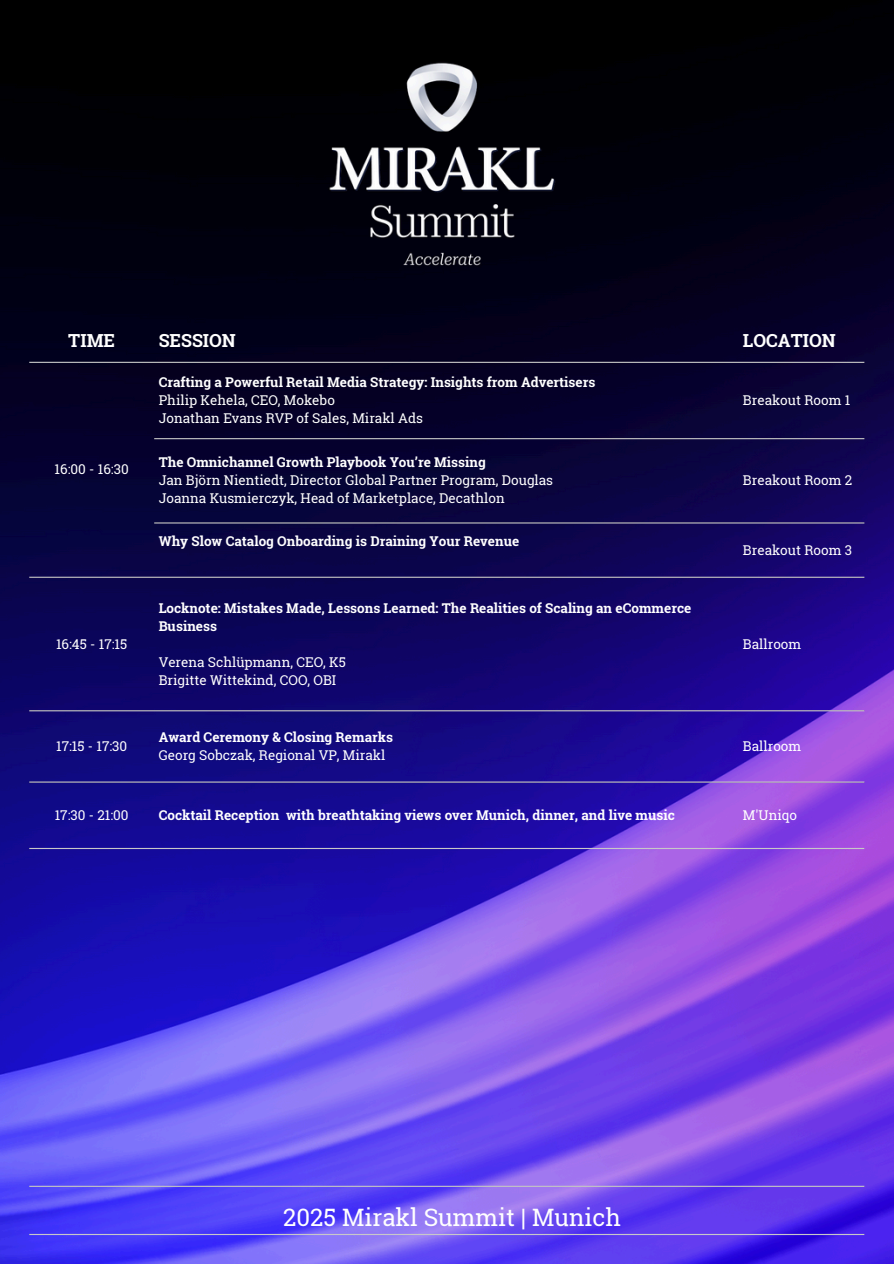
<style>
.page{position:relative;width:894px;height:1264px;background:#fff}
.page>*{position:absolute;margin:0;border:0;box-sizing:border-box;transform-origin:0 0}
.t1{font:24px "Roboto Slab";color:#fff}
.t2{font:700 18px "Roboto Slab";color:#fff}
.t3{font:13.5px "Roboto Slab";color:#fff}
.t4{font:700 13.5px/18px "Roboto Slab";color:#fff}
</style>
<div class="page">
<img style="left:0;top:0;width:893px;height:1263px">
<hr style="left:29px;top:362px;width:835px;height:1px;background:#c8c8c8">
<hr style="left:154px;top:438px;width:710px;height:1px;background:#c8c8c8">
<hr style="left:154px;top:522px;width:710px;height:1px;background:#c8c8c8">
<hr style="left:29px;top:576px;width:835px;height:2px;background:#c8c8c8">
<hr style="left:29px;top:710px;width:835px;height:1px;background:#c8c8c8">
<hr style="left:29px;top:781px;width:835px;height:1px;background:#c8c8c8">
<hr style="left:29px;top:848px;width:835px;height:1px;background:#c8c8c8">
<hr style="left:29px;top:1185px;width:835px;height:1px;background:#c8c8c8">
<hr style="left:29px;top:1233px;width:835px;height:1px;background:#c8c8c8">
<p class="t2" style="left:68px;top:328px;width:48px">TIME</p>
<p class="t2" style="left:159px;top:328px;width:79px">SESSION</p>
<p class="t2" style="left:742px;top:328px;width:94px">LOCATION</p>
<p class="t3" style="left:55px;top:460px;width:76px">16:00 - 16:30</p>
<p class="t3" style="left:56px;top:634px;width:73px">16:45 - 17:15</p>
<p class="t3" style="left:56px;top:736px;width:73px">17:15 - 17:30</p>
<p class="t4" style="left:159px;top:372px;width:438px">Crafting a Powerful Retail Media Strategy: Insights from Advertisers</p>
<p class="t3" style="left:159px;top:390px;width:178px">Philip Kehela, CEO, Mokebo</p>
<p class="t3" style="left:159px;top:408px;width:266px">Jonathan Evans RVP of Sales, Mirakl Ads</p>
<p class="t4" style="left:159px;top:453px;width:328px">The Omnichannel Growth Playbook You’re Missing</p>
<p class="t3" style="left:159px;top:471px;width:396px">Jan Björn Nientiedt, Director Global Partner Program, Douglas</p>
<p class="t3" style="left:159px;top:489px;width:347px">Joanna Kusmierczyk, Head of Marketplace, Decathlon</p>
<p class="t4" style="left:159px;top:532px;width:362px">Why Slow Catalog Onboarding is Draining Your Revenue</p>
<p class="t4" style="left:159px;top:598px;width:534px">Locknote: Mistakes Made, Lessons Learned: The Realities of Scaling an eCommerce<br>Business</p>
<p class="t3" style="left:159px;top:652px;width:189px">Verena Schlüpmann, CEO, K5</p>
<p class="t3" style="left:159px;top:670px;width:179px">Brigitte Wittekind, COO, OBI</p>
<p class="t4" style="left:159px;top:727px;width:236px">Award Ceremony &amp; Closing Remarks</p>
<p class="t3" style="left:159px;top:745px;width:228px">Georg Sobczak, Regional VP, Mirakl</p>
<p class="t3" style="left:742px;top:390px;width:109px">Breakout Room 1</p>
<p class="t3" style="left:742px;top:471px;width:111px">Breakout Room 2</p>
<p class="t3" style="left:742px;top:541px;width:111px">Breakout Room 3</p>
<p class="t3" style="left:742px;top:634px;width:60px">Ballroom</p>
<p class="t3" style="left:742px;top:736px;width:60px">Ballroom</p>
<p class="t3" style="left:55px;top:805px;width:75px">17:30 - 21:00</p>
<p class="t4" style="left:159px;top:805px;width:517px">Cocktail Reception with breathtaking views over Munich, dinner, and live music</p>
<p class="t3" style="left:742px;top:805px;width:56px">M'Uniqo</p>
<p class="t1" style="left:283px;top:1200px;width:339px">2025 Mirakl Summit | Munich</p>
</div>
